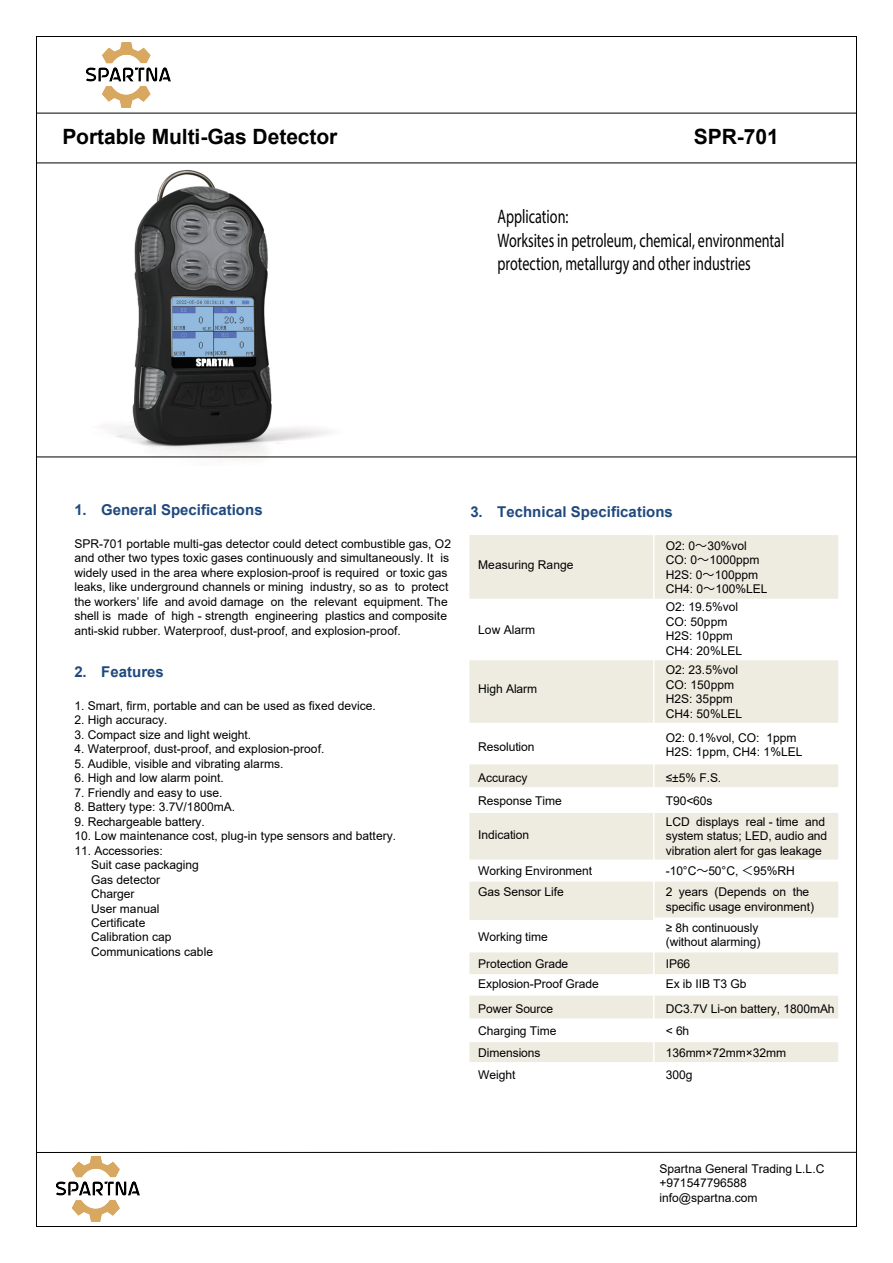
<style>
.page{position:relative;width:893px;height:1263px;background:#fff}
.page>*{position:absolute;margin:0;border:0;box-sizing:border-box;transform-origin:0 0}
.t1{font:700 21px "Arial";letter-spacing:-.005em;color:#000}
.t2{font:19.65px/23.5px "Myriad Pro";color:#000;scale:.72 1}
.t3{font:700 15px "Arial";letter-spacing:.005em;color:#1f497d}
.t4{font:12px/14.4px "Arial";color:#000}
.s1{font-family:"Koz Go Pr 6 N"}
</style>
<div class="page">
<img style="left:37px;top:162px;width:323px;height:300px">
<div style="left:468px;top:1041px;width:187px;height:22px;background:#eeece1;border:2px solid #fff"></div>
<div style="left:653px;top:1041px;width:187px;height:22px;background:#eeece1;border:2px solid #fff"></div>
<div style="left:468px;top:994px;width:187px;height:26px;background:#eeece1;border:2px solid #fff"></div>
<div style="left:653px;top:994px;width:187px;height:26px;background:#eeece1;border:2px solid #fff"></div>
<div style="left:468px;top:951px;width:187px;height:25px;background:#eeece1;border:2px solid #fff"></div>
<div style="left:653px;top:951px;width:187px;height:25px;background:#eeece1;border:2px solid #fff"></div>
<div style="left:468px;top:880px;width:187px;height:41px;background:#eeece1;border:2px solid #fff"></div>
<div style="left:653px;top:880px;width:187px;height:39px;background:#eeece1;border:2px solid #fff"></div>
<div style="left:468px;top:763px;width:187px;height:26px;background:#eeece1;border:2px solid #fff"></div>
<div style="left:653px;top:763px;width:187px;height:26px;background:#eeece1;border:2px solid #fff"></div>
<div style="left:468px;top:811px;width:187px;height:50px;background:#eeece1;border:2px solid #fff"></div>
<div style="left:653px;top:811px;width:187px;height:50px;background:#eeece1;border:2px solid #fff"></div>
<div style="left:468px;top:659px;width:187px;height:65px;background:#eeece1;border:2px solid #fff"></div>
<div style="left:653px;top:659px;width:187px;height:65px;background:#eeece1;border:2px solid #fff"></div>
<img style="left:56px;top:1157px;width:84px;height:65px">
<hr style="left:36px;top:113px;width:820px;height:1px;background:#000">
<hr style="left:36px;top:1152px;width:820px;height:1px;background:#000">
<hr style="left:36px;top:163px;width:820px;height:1px;background:#000">
<hr style="left:36px;top:457px;width:820px;height:1px;background:#000">
<hr style="left:37px;top:36px;width:819px;height:1px;background:#000">
<hr style="left:36px;top:37px;width:1px;height:1189px;background:#000">
<hr style="left:856px;top:37px;width:1px;height:1189px;background:#000">
<hr style="left:37px;top:1226px;width:819px;height:1px;background:#000">
<div style="left:468px;top:534px;width:187px;height:66px;background:#eeece1;border:2px solid #fff"></div>
<div style="left:653px;top:534px;width:187px;height:66px;background:#eeece1;border:2px solid #fff"></div>
<img style="left:86px;top:42px;width:84px;height:66px">
<h1 class="t1" style="left:62px;top:122px;width:277px">Portable Multi-Gas Detector</h1>
<h1 class="t1" style="left:694px;top:122px;width:86px">SPR-701</h1>
<h2 class="t2" style="left:498px;top:204px;width:400px">Application:<br>Worksites in petroleum, chemical, environmental protection, metallurgy and other industries</h2>
<p class="t3" style="left:74px;top:500px;width:190px">1. General Specifications</p>
<p class="t4" style="left:74px;top:536px;width:378px">SPR-701 portable multi-gas detector could detect combustible gas, O2 and other two types toxic gases continuously and simultaneously. It is widely used in the area where explosion-proof is required or toxic gas leaks, like underground channels or mining industry, so as to protect the workers’ life and avoid damage on the relevant equipment. The shell is made of high - strength engineering plastics and composite anti-skid rubber. Waterproof, dust-proof, and explosion-proof.</p>
<p class="t3" style="left:74px;top:662px;width:91px">2. Features</p>
<p class="t4" style="left:74px;top:698px;width:303px">1. Smart, firm, portable and can be used as fixed device.</p>
<p class="t4" style="left:74px;top:713px;width:95px">2. High accuracy.</p>
<p class="t4" style="left:74px;top:727px;width:178px">3. Compact size and light weight.</p>
<p class="t4" style="left:74px;top:742px;width:252px">4. Waterproof, dust-proof, and explosion-proof.</p>
<p class="t4" style="left:74px;top:756px;width:211px">5. Audible, visible and vibrating alarms.</p>
<p class="t4" style="left:74px;top:771px;width:151px">6. High and low alarm point.</p>
<p class="t4" style="left:74px;top:785px;width:150px">7. Friendly and easy to use.</p>
<p class="t4" style="left:74px;top:800px;width:162px">8. Battery type: 3.7V/1800mA.</p>
<p class="t4" style="left:74px;top:814px;width:132px">9. Rechargeable battery.</p>
<p class="t4" style="left:74px;top:829px;width:323px">10. Low maintenance cost, plug-in type sensors and battery.</p>
<p class="t4" style="left:91px;top:843px;width:123px;text-indent:-17px">11. Accessories:<br>Suit case packaging<br>Gas detector<br>Charger<br>User manual<br>Certificate<br>Calibration cap<br>Communications cable</p>
<p class="t3" style="left:470px;top:501px;width:204px">3. Technical Specifications</p>
<p class="t4" style="left:478px;top:558px;width:97px">Measuring Range</p>
<p class="t4" style="left:478px;top:622px;width:58px">Low Alarm</p>
<p class="t4" style="left:478px;top:682px;width:60px">High Alarm</p>
<p class="t4" style="left:478px;top:739px;width:58px">Resolution</p>
<p class="t4" style="left:478px;top:771px;width:51px">Accuracy</p>
<p class="t4" style="left:478px;top:793px;width:85px">Response Time</p>
<p class="t4" style="left:478px;top:828px;width:52px">Indication</p>
<p class="t4" style="left:666px;top:538px;width:103px">O2: 0<span class="s1">～</span>30%vol<br>CO: 0<span class="s1">～</span>1000ppm<br>H2S: 0<span class="s1">～</span>100ppm<br>CH4: 0<span class="s1">～</span>100%LEL</p>
<p class="t4" style="left:666px;top:600px;width:78px">O2: 19.5%vol<br>CO: 50ppm<br>H2S: 10ppm<br>CH4: 20%LEL</p>
<p class="t4" style="left:666px;top:663px;width:78px">O2: 23.5%vol<br>CO: 150ppm<br>H2S: 35ppm<br>CH4: 50%LEL</p>
<p class="t4" style="left:666px;top:730px;width:138px">O2: 0.1%vol, CO: 1ppm<br>H2S: 1ppm, CH4: 1%LEL</p>
<p class="t4" style="left:666px;top:771px;width:57px">≤±5% F.S.</p>
<p class="t4" style="left:666px;top:793px;width:48px">T90&lt;60s</p>
<p class="t4" style="left:666px;top:814px;width:163px">LCD displays real - time and system status; LED, audio and vibration alert for gas leakage</p>
<p class="t4" style="left:478px;top:861px;width:115px;line-height:20.9px">Working Environment<br>Gas Sensor Life</p>
<p class="t4" style="left:666px;top:860px;width:145px;line-height:21px">-10°C<span class="s1">～</span>50°C, <span class="s1">＜</span>95%RH<br>2 years (Depends on the</p>
<p class="t4" style="left:666px;top:899px;width:150px">specific usage environment)</p>
<p class="t4" style="left:478px;top:929px;width:71px">Working time</p>
<p class="t4" style="left:666px;top:920px;width:96px">≥ 8h continuously (without alarming)</p>
<p class="t4" style="left:478px;top:957px;width:92px">Protection Grade</p>
<p class="t4" style="left:666px;top:957px;width:26px">IP66</p>
<p class="t4" style="left:478px;top:971px;width:122px;line-height:25.5px">Explosion-Proof Grade<br>Power Source</p>
<p class="t4" style="left:666px;top:971px;width:170px;line-height:25.5px">Ex ib IIB T3 Gb<br>DC3.7V Li-on battery, 1800mAh</p>
<p class="t4" style="left:478px;top:1024px;width:80px">Charging Time</p>
<p class="t4" style="left:666px;top:1024px;width:25px">&lt; 6h</p>
<p class="t4" style="left:478px;top:1045px;width:64px">Dimensions</p>
<p class="t4" style="left:666px;top:1045px;width:122px">136mm×72mm×32mm</p>
<p class="t4" style="left:478px;top:1067px;width:39px">Weight</p>
<p class="t4" style="left:666px;top:1067px;width:28px">300g</p>
<p class="t4" style="left:659px;top:1161px;width:166px">Spartna General Trading L.L.C +971547796588 info@spartna.com</p>
</div>
